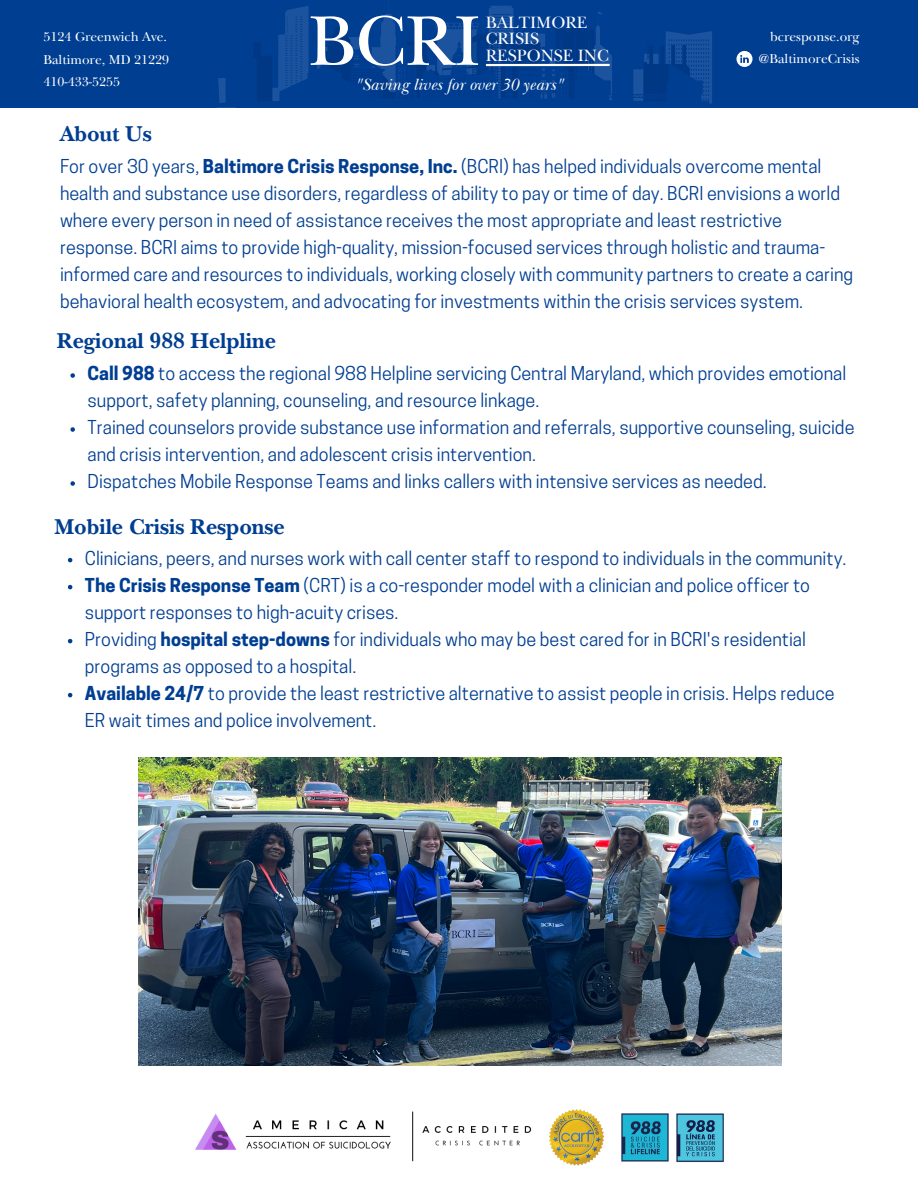
<style>
.page{position:relative;width:918px;height:1188px;background:#fff}
.page>*{position:absolute;margin:0;border:0;box-sizing:border-box;transform-origin:0 0}
.t1{font:73.5px "New Baskerville ITC Pro";color:#fff}
.t2{font:700 22.5px "New Baskerville ITC Pro";color:#003e92}
.t3{font:18px/27px "Cooper Hewitt";color:#003e92}
.t4{font:17.1px "New Baskerville ITC Pro";color:#fff}
.t5{font:italic 16.8px "New Baskerville ITC Pro";color:#fff}
.t6{font:13.5px "New Baskerville ITC Pro";color:#fff}
.s1{font-weight:700}
</style>
<div class="page">
<div style="left:0;top:0;width:918px;height:107px;background:#003e92"></div>
<svg style="left:218px;top:6px;width:494px;height:98px"></svg>
<hr style="left:486px;top:64px;width:124px;height:2px;background:#fff">
<svg style="left:737px;top:51px;width:16px;height:16px"></svg>
<img style="left:138px;top:757px;width:644px;height:308px">
<svg style="left:68px;top:558px;width:4px;height:4px"></svg>
<svg style="left:68px;top:585px;width:4px;height:4px"></svg>
<svg style="left:68px;top:639px;width:4px;height:4px"></svg>
<svg style="left:68px;top:693px;width:4px;height:4px"></svg>
<svg style="left:70px;top:373px;width:5px;height:5px"></svg>
<svg style="left:70px;top:427px;width:5px;height:5px"></svg>
<svg style="left:70px;top:481px;width:5px;height:5px"></svg>
<img style="left:549px;top:1110px;width:55px;height:55px">
<img style="left:195px;top:1111px;width:337px;height:51px">
<img style="left:621px;top:1113px;width:103px;height:49px">
<p class="t6" style="left:43px;top:32px;width:125px">5124 Greenwich Ave.</p>
<p class="t6" style="left:43px;top:55px;width:127px">Baltimore, MD 21229</p>
<p class="t6" style="left:43px;top:77px;width:78px">410-433-5255</p>
<p class="t2" style="left:60px;top:126px;width:93px">About Us</p>
<p class="t1" style="left:309px;top:15px;width:173px">BCRI</p>
<p class="t4" style="left:486px;top:16px;width:103px">BALTIMORE</p>
<p class="t4" style="left:486px;top:33px;width:55px">CRISIS</p>
<p class="t4" style="left:486px;top:49px;width:124px">RESPONSE INC</p>
<p class="t5" style="left:354px;top:79px;width:211px">"Saving lives for over 30 years"</p>
<p class="t6" style="left:770px;top:32px;width:91px">bcresponse.org</p>
<p class="t6" style="left:758px;top:54px;width:103px">@BaltimoreCrisis</p>
<p class="t3" style="left:60px;top:155px;width:795px">For over 30 years, <span class="s1">Baltimore Crisis Response, Inc.</span> (BCRI) has helped individuals overcome mental health and substance use disorders, regardless of ability to pay or time of day. BCRI envisions a world where every person in need of assistance receives the most appropriate and least restrictive response. BCRI aims to provide high-quality, mission-focused services through holistic and trauma&shy;informed care and resources to individuals, working closely with community partners to create a caring behavioral health ecosystem, and advocating for investments within the crisis services system.</p>
<p class="t2" style="left:57px;top:333px;width:221px">Regional 988 Helpline</p>
<p class="t3" style="left:88px;top:362px;width:760px"><span class="s1">Call 988</span> to access the regional 988 Helpline servicing Central Maryland, which provides emotional support, safety planning, counseling, and resource linkage.</p>
<p class="t3" style="left:88px;top:416px;width:768px">Trained counselors provide substance use information and referrals, supportive counseling, suicide and crisis intervention, and adolescent crisis intervention.</p>
<p class="t3" style="left:88px;top:470px;width:681px">Dispatches Mobile Response Teams and links callers with intensive services as needed.</p>
<p class="t2" style="left:54px;top:519px;width:232px">Mobile Crisis Response</p>
<p class="t3" style="left:85px;top:547px;width:763px">Clinicians, peers, and nurses work with call center staff to respond to individuals in the community.</p>
<p class="t3" style="left:85px;top:574px;width:727px"><span class="s1">The Crisis Response Team</span> (CRT) is a co-responder model with a clinician and police officer to support responses to high-acuity crises.</p>
<p class="t3" style="left:85px;top:628px;width:723px">Providing <span class="s1">hospital step-downs</span> for individuals who may be best cared for in BCRI's residential programs as opposed to a hospital.</p>
<p class="t3" style="left:85px;top:682px;width:751px"><span class="s1">Available 24/7</span> to provide the least restrictive alternative to assist people in crisis. Helps reduce<br>ER wait times and police involvement.</p>
</div>
